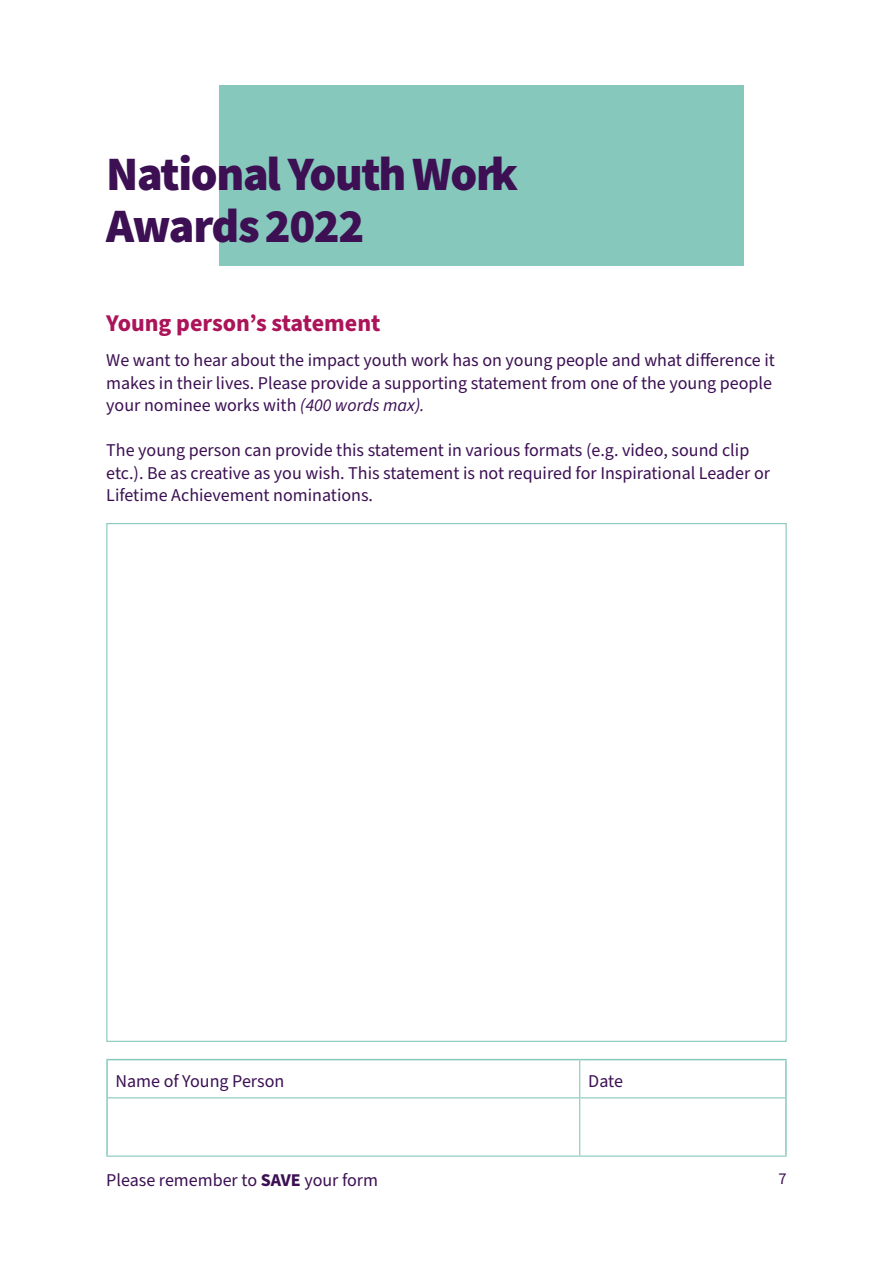
<style>
.page{position:relative;width:893px;height:1263px;background:#fff}
.page>*{position:absolute;margin:0;border:0;box-sizing:border-box;transform-origin:0 0}
.t1{font:48px/52.5px "Source Sans Variable";letter-spacing:-.03em;color:#3c1053}
.t2{font:700 24px "Source Sans Pro";color:#ac145a}
.t3{font:18px/22.5px "Source Sans Pro";color:#3c1053}
.t4{font:16.5px "Source Sans Pro";color:#3c1053}
.s1{font-style:italic}
.s2{font-weight:700}
</style>
<div class="page">
<div style="left:219px;top:85px;width:525px;height:181px;background:#86c8bc"></div>
<hr style="left:106px;top:1059px;width:474px;height:1px;background:#86c8bc">
<hr style="left:106px;top:1060px;width:2px;height:38px;background:#86c8bc">
<hr style="left:580px;top:1059px;width:207px;height:1px;background:#86c8bc">
<hr style="left:785px;top:1060px;width:2px;height:38px;background:#86c8bc">
<hr style="left:106px;top:1098px;width:2px;height:57px;background:#86c8bc">
<hr style="left:785px;top:1098px;width:2px;height:57px;background:#86c8bc">
<hr style="left:579px;top:1060px;width:1px;height:37px;background:#86c8bc">
<hr style="left:108px;top:1097px;width:472px;height:1px;background:#86c8bc">
<hr style="left:580px;top:1097px;width:205px;height:1px;background:#86c8bc">
<hr style="left:579px;top:1098px;width:1px;height:57px;background:#86c8bc">
<hr style="left:106px;top:1155px;width:474px;height:2px;background:#86c8bc">
<hr style="left:580px;top:1155px;width:207px;height:2px;background:#86c8bc">
<h1 class="t1" style="left:106px;top:148px;width:413px">National Youth Work<br>Awards 2022</h1>
<h2 class="t2" style="left:106px;top:306px;width:276px">Young person’s statement</h2>
<p class="t3" style="left:106px;top:349px;width:670px">We want to hear about the impact youth work has on young people and what difference it makes in their lives. Please provide a supporting statement from one of the young people your nominee works with <span class="s1">(400 words max).</span></p>
<p class="t3" style="left:106px;top:439px;width:665px">The young person can provide this statement in various formats (e.g. video, sound clip etc.). Be as creative as you wish. This statement is not required for Inspirational Leader or<br>Lifetime Achievement nominations.</p>
<p class="t3" style="left:116px;top:1070px;width:170px">Name of Young Person</p>
<p class="t3" style="left:588px;top:1070px;width:36px">Date</p>
<p class="t3" style="left:106px;top:1169px;width:273px">Please remember to <span class="s2">SAVE</span> your form</p>
<p class="t4" style="left:778px;top:1168px;width:10px">7</p>
</div>
